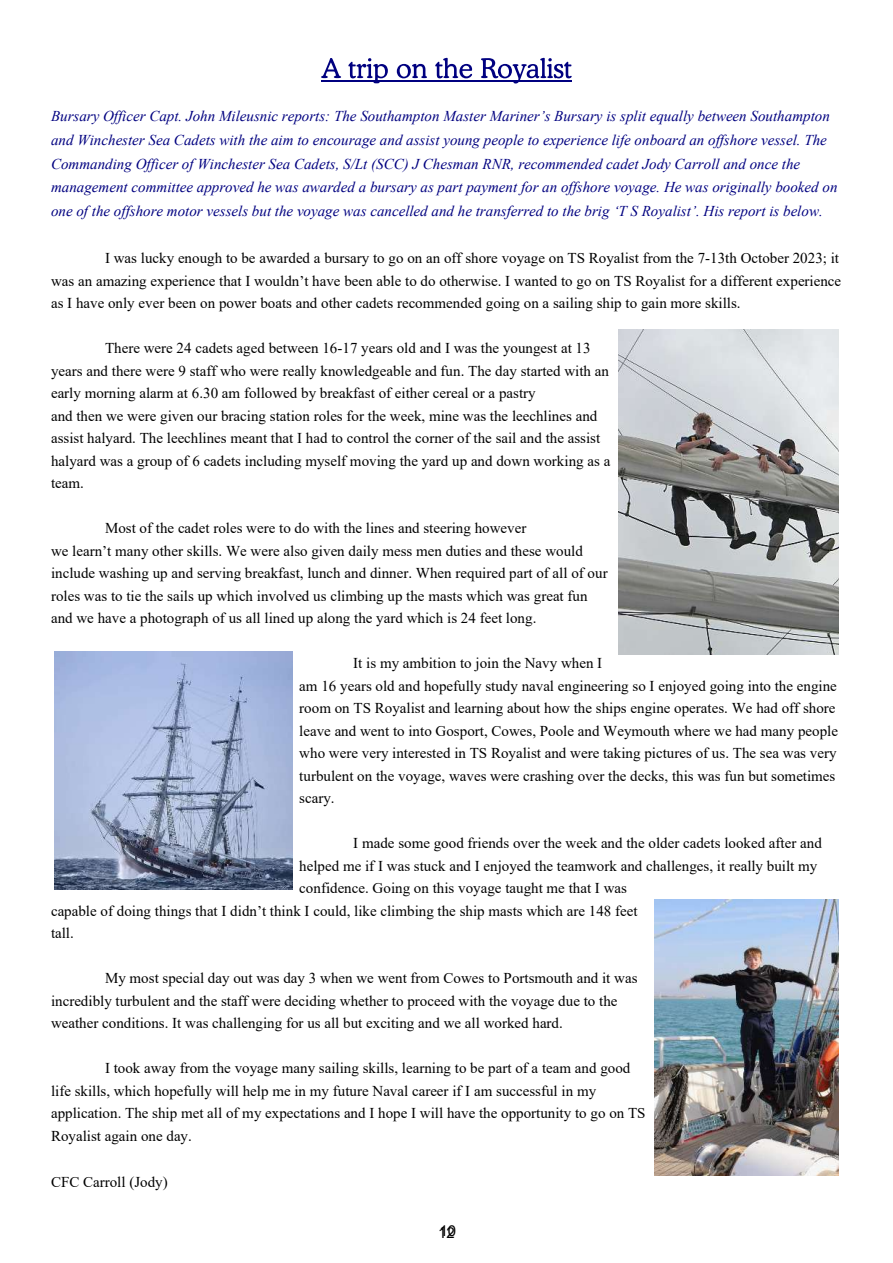
<style>
.page{position:relative;width:893px;height:1263px;background:#fff}
.page>*{position:absolute;margin:0;border:0;box-sizing:border-box;transform-origin:0 0}
.t1{font:15px/22.5px "Times New Roman";color:#000}
.t2{font:italic 15px/23.7px "Times New Roman";color:#000080}
.t3{font:15px "Arial";color:#000}
</style>
<div class="page">
<svg style="left:321px;top:58px;width:20px;height:20px"></svg>
<svg style="left:348px;top:58px;width:40px;height:25px"></svg>
<svg style="left:397px;top:64px;width:30px;height:14px"></svg>
<svg style="left:435px;top:58px;width:37px;height:20px"></svg>
<svg style="left:481px;top:58px;width:91px;height:26px"></svg>
<hr style="left:321px;top:81px;width:251px;height:1px;background:#000080">
<img style="left:618px;top:329px;width:220px;height:325px">
<img style="left:654px;top:900px;width:184px;height:276px">
<img style="left:55px;top:652px;width:238px;height:237px">
<p class="t2" style="left:51px;top:106px;width:788px">Bursary Officer Capt. John Mileusnic reports: The Southampton Master Mariner’s Bursary is split equally between Southampton and Winchester Sea Cadets with the aim to encourage and assist young people to experience life onboard an offshore vessel. The Commanding Officer of Winchester Sea Cadets, S/Lt (SCC) J Chesman RNR, recommended cadet Jody Carroll and once the management committee approved he was awarded a bursary as part payment for an offshore voyage. He was originally booked on one of the offshore motor vessels but the voyage was cancelled and he transferred to the brig ‘T S Royalist’. His report is below.</p>
<p class="t1" style="left:51px;top:248px;width:792px;text-indent:54px">I was lucky enough to be awarded a bursary to go on an off shore voyage on TS Royalist from the 7-13th October 2023; it was an amazing experience that I wouldn’t have been able to do otherwise. I wanted to go on TS Royalist for a different experience as I have only ever been on power boats and other cadets recommended going on a sailing ship to gain more skills.</p>
<p class="t1" style="left:51px;top:338px;width:561px;text-indent:54px">There were 24 cadets aged between 16-17 years old and I was the youngest at 13 years and there were 9 staff who were really knowledgeable and fun. The day started with an early morning alarm at 6.30 am followed by breakfast of either cereal or a pastry<br>and then we were given our bracing station roles for the week, mine was the leechlines and assist halyard. The leechlines meant that I had to control the corner of the sail and the assist halyard was a group of 6 cadets including myself moving the yard up and down working as a team.</p>
<p class="t1" style="left:51px;top:518px;width:558px;text-indent:54px">Most of the cadet roles were to do with the lines and steering however<br>we learn’t many other skills. We were also given daily mess men duties and these would include washing up and serving breakfast, lunch and dinner. When required part of all of our roles was to tie the sails up which involved us climbing up the masts which was great fun and we have a photograph of us all lined up along the yard which is 24 feet long.</p>
<p class="t1" style="left:299px;top:653px;width:540px;text-indent:54px">It is my ambition to join the Navy when I<br>am 16 years old and hopefully study naval engineering so I enjoyed going into the engine room on TS Royalist and learning about how the ships engine operates. We had off shore leave and went to into Gosport, Cowes, Poole and Weymouth where we had many people who were very interested in TS Royalist and were taking pictures of us. The sea was very turbulent on the voyage, waves were crashing over the decks, this was fun but sometimes scary.</p>
<p class="t1" style="left:353px;top:833px;width:470px">I made some good friends over the week and the older cadets looked after and</p>
<p class="t1" style="left:299px;top:856px;width:520px">helped me if I was stuck and I enjoyed the teamwork and challenges, it really built my</p>
<p class="t1" style="left:299px;top:878px;width:329px">confidence. Going on this voyage taught me that I was</p>
<p class="t1" style="left:51px;top:901px;width:588px">capable of doing things that I didn’t think I could, like climbing the ship masts which are 148 feet</p>
<p class="t1" style="left:51px;top:923px;width:24px">tall.</p>
<p class="t1" style="left:51px;top:968px;width:588px;text-indent:54px">My most special day out was day 3 when we went from Cowes to Portsmouth and it was incredibly turbulent and the staff were deciding whether to proceed with the voyage due to the weather conditions. It was challenging for us all but exciting and we all worked hard.</p>
<p class="t1" style="left:51px;top:1058px;width:596px;text-indent:54px">I took away from the voyage many sailing skills, learning to be part of a team and good life skills, which hopefully will help me in my future Naval career if I am successful in my application. The ship met all of my expectations and I hope I will have the opportunity to go on TS Royalist again one day.</p>
<p class="t1" style="left:51px;top:1172px;width:118px">CFC Carroll (Jody)</p>
<p class="t3" style="left:439px;top:1225px;width:18px">10</p>
<p class="t3" style="left:438px;top:1227px;width:18px">12</p>
</div>
